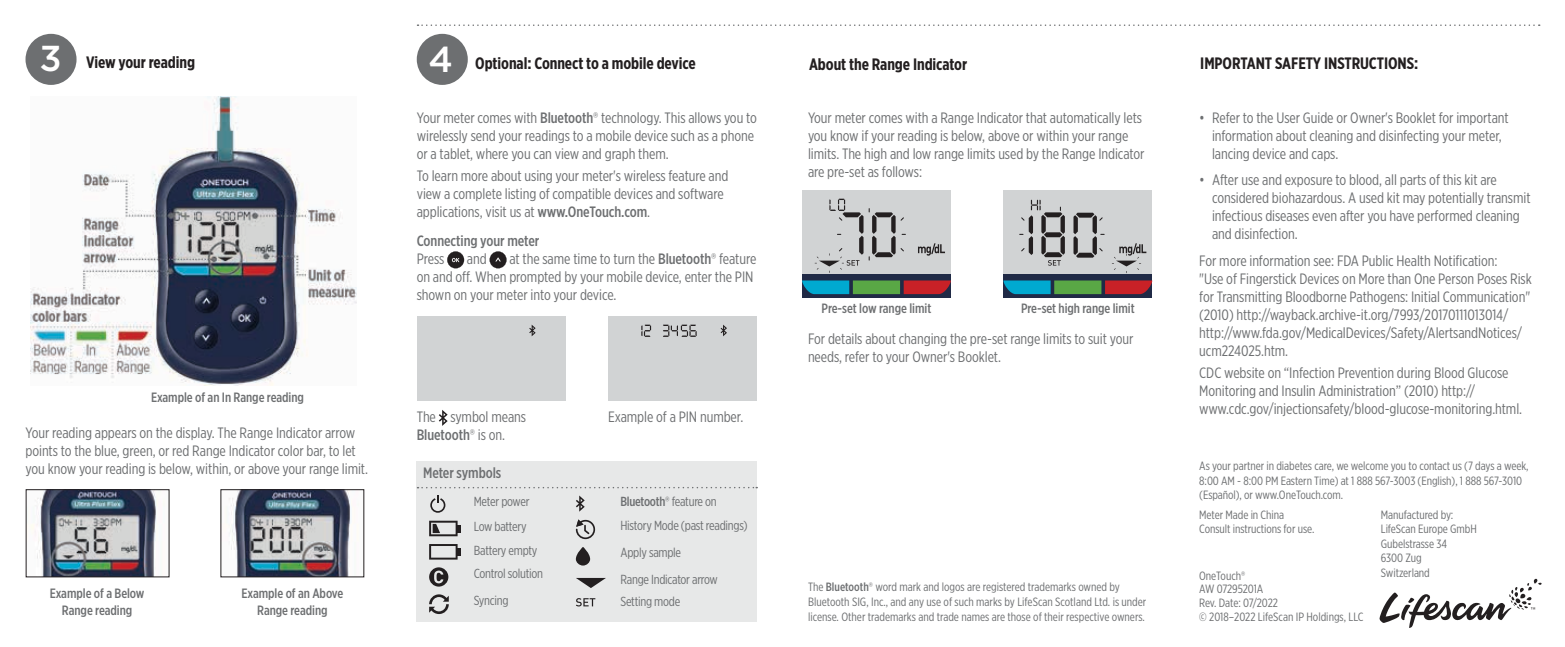
<style>
.page{position:relative;width:1565px;height:647px;background:#fff}
.page>*{position:absolute;margin:0;border:0;box-sizing:border-box;transform-origin:0 0}
.t1{font:700 16.5px "Gotham X Narrow";letter-spacing:-.005em;color:#231f20}
.t2{font:15px/18px "Gotham X Narrow";letter-spacing:-.005em;color:#6d6f71}
.t3{font:500 15px "Gotham X Narrow";letter-spacing:-.005em;color:#6d6f71}
.t4{font:500 13.5px/16.5px "Gotham X Narrow";letter-spacing:-.005em;color:#6d6f71;text-align:center}
.t5{font:13.2px/25.2px "Gotham X Narrow";letter-spacing:-.02em;color:#6d6f71}
.t6{font:12px/14.4px "Gotham X Narrow";letter-spacing:-.005em;color:#6d6f71}
.s1{font-family:"Gotham";font-weight:500;font-size:36px;color:#fff}
.s2{font-weight:500}
</style>
<div class="page">
<div style="left:26px;top:34px;width:51px;height:51px;background:#6d6f71;border-radius:50%"></div>
<img style="left:31px;top:96px;width:325px;height:289px">
<img style="left:30px;top:491px;width:128px;height:83px">
<div style="left:26px;top:489px;width:143px;height:87px;border:1px solid #231f20"></div>
<img style="left:229px;top:491px;width:122px;height:83px">
<div style="left:221px;top:489px;width:143px;height:87px;border:1px solid #231f20"></div>
<div style="left:417px;top:460px;width:340px;height:161px;background:#e7e8e8"></div>
<div style="left:417px;top:34px;width:51px;height:51px;background:#6d6f71;border-radius:50%"></div>
<svg style="left:417px;top:486px;width:340px;height:2px"></svg>
<svg style="left:447px;top:251px;width:17px;height:17px"></svg>
<svg style="left:489px;top:251px;width:18px;height:17px"></svg>
<div style="left:417px;top:316px;width:149px;height:84px;background:#d1d3d4"></div>
<svg style="left:529px;top:324px;width:7px;height:12px"></svg>
<svg style="left:439px;top:410px;width:9px;height:16px"></svg>
<div style="left:608px;top:316px;width:149px;height:84px;background:#d1d3d4"></div>
<svg style="left:641px;top:324px;width:10px;height:13px"></svg>
<svg style="left:663px;top:324px;width:34px;height:13px"></svg>
<svg style="left:720px;top:324px;width:7px;height:12px"></svg>
<svg style="left:430px;top:495px;width:15px;height:17px"></svg>
<div style="left:456px;top:524px;width:5px;height:8px;background:#231f20"></div>
<svg style="left:429px;top:520px;width:29px;height:16px"></svg>
<div style="left:456px;top:547px;width:5px;height:8px;background:#231f20"></div>
<svg style="left:429px;top:544px;width:29px;height:15px"></svg>
<svg style="left:429px;top:567px;width:19px;height:19px"></svg>
<svg style="left:429px;top:594px;width:20px;height:19px"></svg>
<svg style="left:576px;top:495px;width:9px;height:16px"></svg>
<svg style="left:576px;top:519px;width:19px;height:20px"></svg>
<svg style="left:576px;top:546px;width:14px;height:19px"></svg>
<svg style="left:576px;top:577px;width:30px;height:10px"></svg>
<svg style="left:576px;top:598px;width:19px;height:8px"></svg>
<div style="left:802px;top:190px;width:149px;height:84px;background:#d1d3d4"></div>
<div style="left:802px;top:274px;width:149px;height:24px;background:#202a46"></div>
<svg style="left:802px;top:280px;width:149px;height:14px;background:#577163"></svg>
<svg style="left:869px;top:208px;width:37px;height:52px"></svg>
<svg style="left:815px;top:198px;width:48px;height:75px"></svg>
<svg style="left:918px;top:243px;width:27px;height:12px"></svg>
<div style="left:1003px;top:190px;width:149px;height:84px;background:#d1d3d4"></div>
<div style="left:1003px;top:274px;width:149px;height:24px;background:#202a46"></div>
<svg style="left:1003px;top:280px;width:149px;height:14px;background:#577163"></svg>
<svg style="left:1073px;top:212px;width:31px;height:45px"></svg>
<svg style="left:1019px;top:199px;width:46px;height:66px"></svg>
<svg style="left:1112px;top:243px;width:34px;height:30px"></svg>
<svg style="left:417px;top:24px;width:1122px;height:2px"></svg>
<svg style="left:1379px;top:578px;width:162px;height:49px"></svg>
<p class="t1" style="left:39px;top:52px;width:157px"><span class="s1">3</span> View your reading</p>
<p class="t4" style="left:151px;top:389px;width:154px">Example of an In Range reading</p>
<p class="t2" style="left:26px;top:423px;width:344px">Your reading appears on the display. The Range Indicator arrow points to the blue, green, or red Range Indicator color bar, to let you know your reading is below, within, or above your range limit.</p>
<p class="t4" style="left:50px;top:584px;width:96px">Example of a Below<br>Range reading</p>
<p class="t4" style="left:241px;top:584px;width:103px">Example of an Above<br>Range reading</p>
<p class="t1" style="left:428px;top:53px;width:269px"><span class="s1">4</span> Optional: Connect to a mobile device</p>
<p class="t2" style="left:417px;top:108px;width:342px">Your meter comes with <span class="s2">Bluetooth</span>® technology. This allows you to wirelessly send your readings to a mobile device such as a phone or a tablet, where you can view and graph them.</p>
<p class="t2" style="left:417px;top:166px;width:313px">To learn more about using your meter's wireless feature and view a complete listing of compatible devices and software applications, visit us at <span class="s2">www.OneTouch.com</span>.</p>
<p class="t3" style="left:417px;top:231px;width:124px">Connecting your meter</p>
<p class="t2" style="left:417px;top:249px;width:29px">Press</p>
<p class="t2" style="left:467px;top:249px;width:21px">and</p>
<p class="t2" style="left:417px;top:249px;width:341px;text-indent:93px">at the same time to turn the <span class="s2">Bluetooth</span>® feature on and off. When prompted by your mobile device, enter the PIN shown on your meter into your device.</p>
<p class="t2" style="left:417px;top:407px;width:111px">The symbol means<br><span class="s2">Bluetooth</span>® is on.</p>
<p class="t2" style="left:608px;top:407px;width:137px">Example of a PIN number.</p>
<p class="t3" style="left:423px;top:463px;width:80px">Meter symbols</p>
<p class="t5" style="left:474px;top:488px;width:57px">Meter power<br>Low battery</p>
<p class="t5" style="left:474px;top:537px;width:71px;line-height:23.2px">Battery empty<br>Control solution</p>
<p class="t5" style="left:474px;top:587px;width:36px">Syncing</p>
<p class="t5" style="left:620px;top:489px;width:129px;line-height:23.9px"><span class="s2">Bluetooth</span>® feature on<br>History Mode (past readings)</p>
<p class="t5" style="left:620px;top:539px;width:99px;line-height:26.4px">Apply sample<br>Range Indicator arrow</p>
<p class="t5" style="left:620px;top:588px;width:61px">Setting mode</p>
<p class="t1" style="left:809px;top:54px;width:160px">About the Range Indicator</p>
<p class="t2" style="left:808px;top:108px;width:338px">Your meter comes with a Range Indicator that automatically lets you know if your reading is below, above or within your range limits. The high and low range limits used by the Range Indicator are pre-set as follows:</p>
<p class="t4" style="left:821px;top:300px;width:111px">Pre-set low range limit</p>
<p class="t4" style="left:1021px;top:300px;width:115px">Pre-set high range limit</p>
<p class="t2" style="left:808px;top:329px;width:327px">For details about changing the pre-set range limits to suit your needs, refer to your Owner's Booklet.</p>
<p class="t6" style="left:808px;top:579px;width:340px;line-height:15px">The <span class="s2">Bluetooth</span>® word mark and logos are registered trademarks owned by<br>Bluetooth SIG, Inc., and any use of such marks by LifeScan Scotland Ltd. is under license. Other trademarks and trade names are those of their respective owners.</p>
<p class="t1" style="left:1200px;top:53px;width:219px">IMPORTANT SAFETY INSTRUCTIONS:</p>
<p class="t2" style="left:1212px;top:108px;width:298px;text-indent:-13px">• Refer to the User Guide or Owner's Booklet for important information about cleaning and disinfecting your meter, lancing device and caps.</p>
<p class="t2" style="left:1212px;top:171px;width:320px;text-indent:-13px">• After use and exposure to blood, all parts of this kit are considered biohazardous. A used kit may potentially transmit infectious diseases even after you have performed cleaning and disinfection.</p>
<p class="t2" style="left:1199px;top:251px;width:334px">For more information see: FDA Public Health Notification:<br>"Use of Fingerstick Devices on More than One Person Poses Risk for Transmitting Bloodborne Pathogens: Initial Communication" (2010) http://wayback.archive-it.org/7993/20170111013014/ http://www.fda.gov/MedicalDevices/Safety/AlertsandNotices/ ucm224025.htm.</p>
<p class="t2" style="left:1199px;top:363px;width:324px">CDC website on “Infection Prevention during Blood Glucose<br>Monitoring and Insulin Administration” (2010) http:// www.cdc.gov/injectionsafety/blood-glucose-monitoring.html.</p>
<p class="t6" style="left:1199px;top:458px;width:331px">As your partner in diabetes care, we welcome you to contact us (7 days a week,<br>8:00 AM - 8:00 PM Eastern Time) at 1 888 567-3003 (English), 1 888 567-3010 (Español), or www.OneTouch.com.</p>
<p class="t6" style="left:1199px;top:507px;width:86px">Meter Made in China</p>
<p class="t6" style="left:1381px;top:507px;width:97px">Manufactured by:<br>LifeScan Europe GmbH<br>Gubelstrasse 34<br>6300 Zug<br>Switzerland</p>
<p class="t6" style="left:1199px;top:521px;width:117px">Consult instructions for use.</p>
<p class="t6" style="left:1199px;top:568px;width:66px;line-height:13.5px">OneTouch®<br>AW 07295201A</p>
<p class="t6" style="left:1199px;top:609px;width:166px">© 2018–2022 LifeScan IP Holdings, LLC</p>
<p class="t6" style="left:1199px;top:595px;width:80px">Rev. Date: 07/2022</p>
</div>
